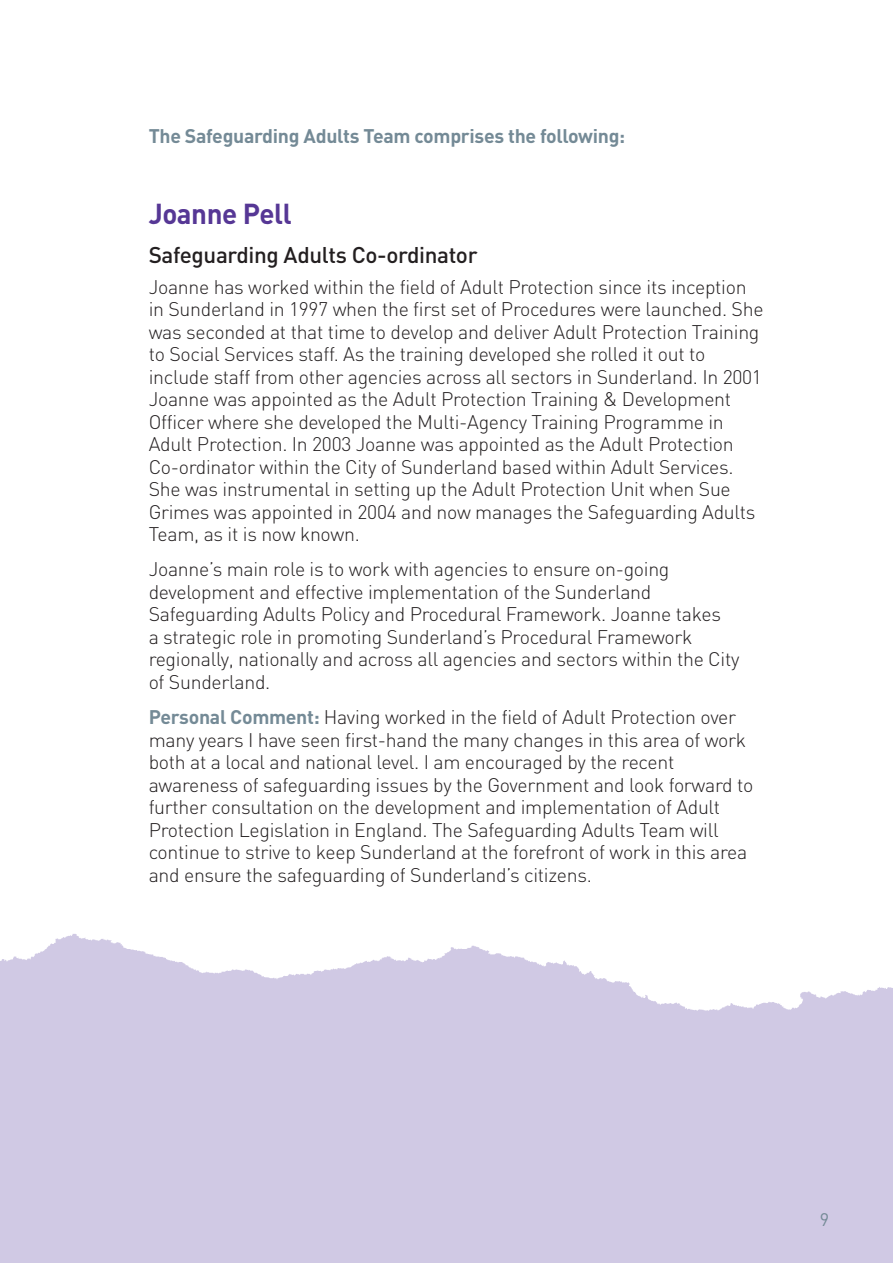
<style>
.page{position:relative;width:893px;height:1263px;background:#fff}
.page>*{position:absolute;margin:0;border:0;box-sizing:border-box;transform-origin:0 0}
.t1{font:700 28.5px "DIN";letter-spacing:-.015em;color:#563795}
.t2{font:500 22.5px "DIN";letter-spacing:-.015em;color:#231f20}
.t3{font:300 19.5px/22.5px "DIN";letter-spacing:-.015em;color:#231f20}
.t4{font:700 19.5px "DIN";letter-spacing:-.015em;color:#748a96}
.t5{font:18px "DIN";color:#748a96}
.s1{font-weight:700;color:#748a96}
</style>
<div class="page">
<p class="t4" style="left:149px;top:129px;width:478px">The Safeguarding Adults Team comprises the following:</p>
<h1 class="t1" style="left:149px;top:204px;width:145px">Joanne Pell</h1>
<p class="t2" style="left:149px;top:247px;width:330px">Safeguarding Adults Co-ordinator</p>
<p class="t3" style="left:149px;top:278px;width:616px">Joanne has worked within the field of Adult Protection since its inception in Sunderland in 1997 when the first set of Procedures were launched. She was seconded at that time to develop and deliver Adult Protection Training to Social Services staff. As the training developed she rolled it out to include staff from other agencies across all sectors in Sunderland. In 2001<br>Joanne was appointed as the Adult Protection Training &amp; Development Officer where she developed the Multi-Agency Training Programme in Adult Protection. In 2003 Joanne was appointed as the Adult Protection Co-ordinator within the City of Sunderland based within Adult Services.<br>She was instrumental in setting up the Adult Protection Unit when Sue Grimes was appointed in 2004 and now manages the Safeguarding Adults Team, as it is now known.</p>
<p class="t3" style="left:149px;top:560px;width:592px">Joanne’s main role is to work with agencies to ensure on-going development and effective implementation of the Sunderland Safeguarding Adults Policy and Procedural Framework. Joanne takes<br>a strategic role in promoting Sunderland’s Procedural Framework regionally, nationally and across all agencies and sectors within the City of Sunderland.</p>
<p class="t3" style="left:149px;top:708px;width:606px"><span class="s1">Personal Comment:</span> Having worked in the field of Adult Protection over many years I have seen first-hand the many changes in this area of work both at a local and national level. I am encouraged by the recent awareness of safeguarding issues by the Government and look forward to further consultation on the development and implementation of Adult Protection Legislation in England. The Safeguarding Adults Team will continue to strive to keep Sunderland at the forefront of work in this area and ensure the safeguarding of Sunderland’s citizens.</p>
<p class="t5" style="left:820px;top:1213px;width:11px">9</p>
</div>
